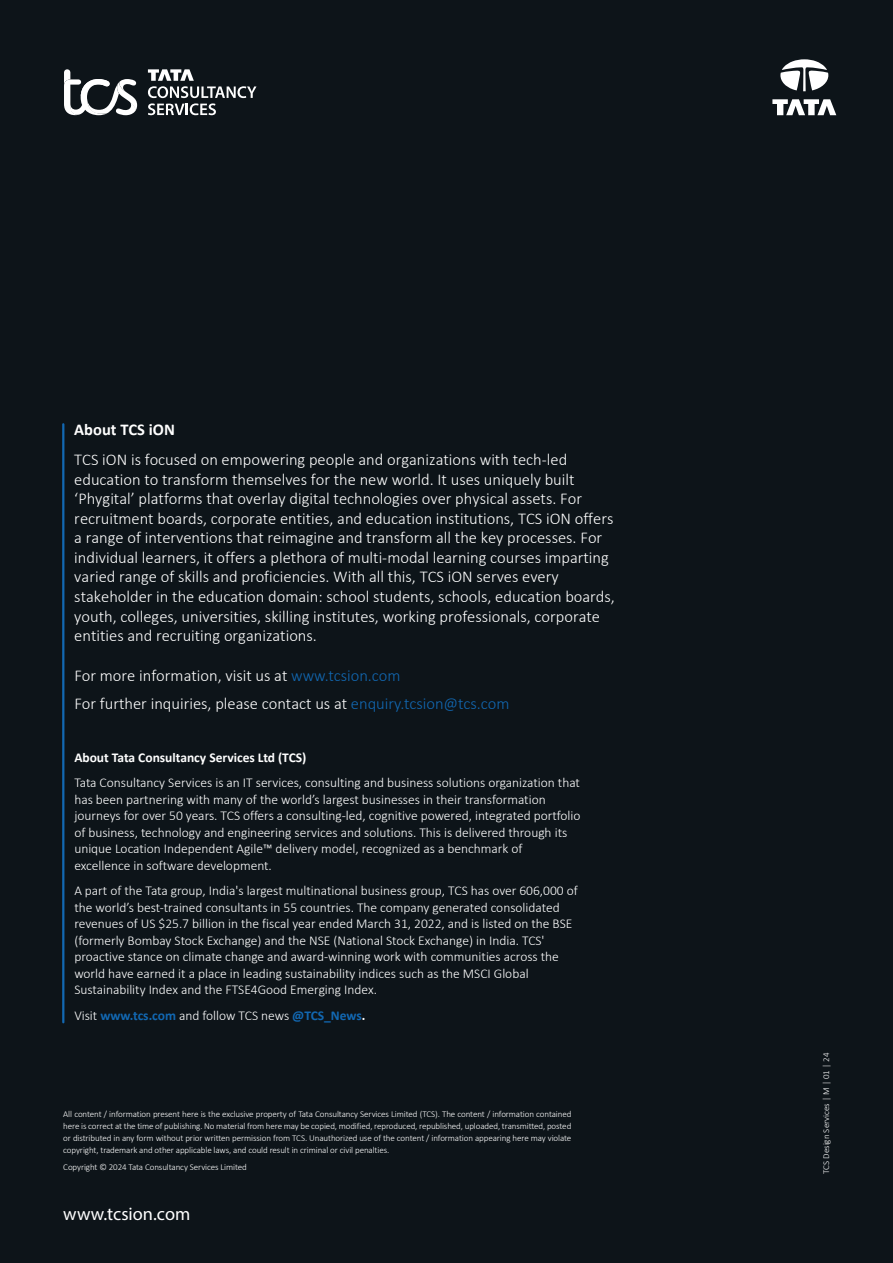
<style>
.page{position:relative;width:893px;height:1263px;background:#0d1419}
.page>*{position:absolute;margin:0;border:0;box-sizing:border-box;transform-origin:0 0}
.t1{font:18.3px "Myriad Pro";color:#fff}
.t2{font:300 16.5px/19.5px "Calibri";color:#fff}
.t3{font:700 16.5px "Calibri";color:#fff}
.t4{font:300 13.5px/16.5px "Calibri";color:#fff}
.t5{font:700 13.5px "Calibri";color:#fff}
.t6{font:300 9px/12px "Calibri";letter-spacing:-.01em;color:#fff;text-align:justify}
.s1{color:#1268b2}
.s2{font-weight:700;color:#1268b2}
.s3{font-weight:700}
</style>
<div class="page">
<svg style="left:772px;top:99px;width:64px;height:16px"></svg>
<svg style="left:780px;top:59px;width:48px;height:32px"></svg>
<hr style="left:62px;top:424px;width:2px;height:598px;background:#1268b2">
<svg style="left:148px;top:69px;width:109px;height:46px"></svg>
<svg style="left:64px;top:69px;width:73px;height:47px"></svg>
<p class="t3" style="left:74px;top:418px;width:102px">About TCS iON</p>
<p class="t2" style="left:74px;top:450px;width:542px">TCS iON is focused on empowering people and organizations with tech-led education to transform themselves for the new world. It uses uniquely built ‘Phygital’ platforms that overlay digital technologies over physical assets. For recruitment boards, corporate entities, and education institutions, TCS iON offers a range of interventions that reimagine and transform all the key processes. For individual learners, it offers a plethora of multi-modal learning courses imparting varied range of skills and proficiencies. With all this, TCS iON serves every stakeholder in the education domain: school students, schools, education boards, youth, colleges, universities, skilling institutes, working professionals, corporate entities and recruiting organizations.</p>
<p class="t2" style="left:74px;top:662px;width:437px;line-height:27.6px">For more information, visit us at <span class="s1">www.tcsion.com<br></span>For further inquiries, please contact us at <span class="s1">enquiry.tcsion@tcs.com</span></p>
<p class="t5" style="left:74px;top:748px;width:234px">About Tata Consultancy Services Ltd (TCS)</p>
<p class="t4" style="left:74px;top:774px;width:508px">Tata Consultancy Services is an IT services, consulting and business solutions organization that has been partnering with many of the world’s largest businesses in their transformation journeys for over 50 years. TCS offers a consulting-led, cognitive powered, integrated portfolio of business, technology and engineering services and solutions. This is delivered through its unique Location Independent Agile™ delivery model, recognized as a benchmark of excellence in software development.</p>
<p class="t4" style="left:74px;top:882px;width:505px">A part of the Tata group, India's largest multinational business group, TCS has over 606,000 of the world’s best-trained consultants in 55 countries. The company generated consolidated revenues of US $25.7 billion in the fiscal year ended March 31, 2022, and is listed on the BSE (formerly Bombay Stock Exchange) and the NSE (National Stock Exchange) in India. TCS' proactive stance on climate change and award-winning work with communities across the world have earned it a place in leading sustainability indices such as the MSCI Global Sustainability Index and the FTSE4Good Emerging Index.</p>
<p class="t4" style="left:74px;top:1007px;width:293px">Visit <span class="s2">www.tcs.com</span> and follow TCS news <span class="s2">@TCS_News</span><span class="s3">.</span></p>
<p class="t6" style="left:63px;top:1108px;width:510px">All content / information present here is the exclusive property of Tata Consultancy Services Limited (TCS). The content / information contained here is correct at the time of publishing. No material from here may be copied, modified, reproduced, republished, uploaded, transmitted, posted or distributed in any form without prior written permission from TCS. Unauthorized use of the content / information appearing here may violate copyright, trademark and other applicable laws, and could result in criminal or civil penalties.</p>
<p class="t6" style="left:63px;top:1160px;width:185px">Copyright © 2024 Tata Consultancy Services Limited</p>
<h1 class="t1" style="left:63px;top:1203px;width:129px">www.tcsion.com</h1>
<p class="t6" style="left:820px;top:1174px;width:123px;rotate:-90deg">TCS Design Services | M | 01 | 24</p>
</div>
